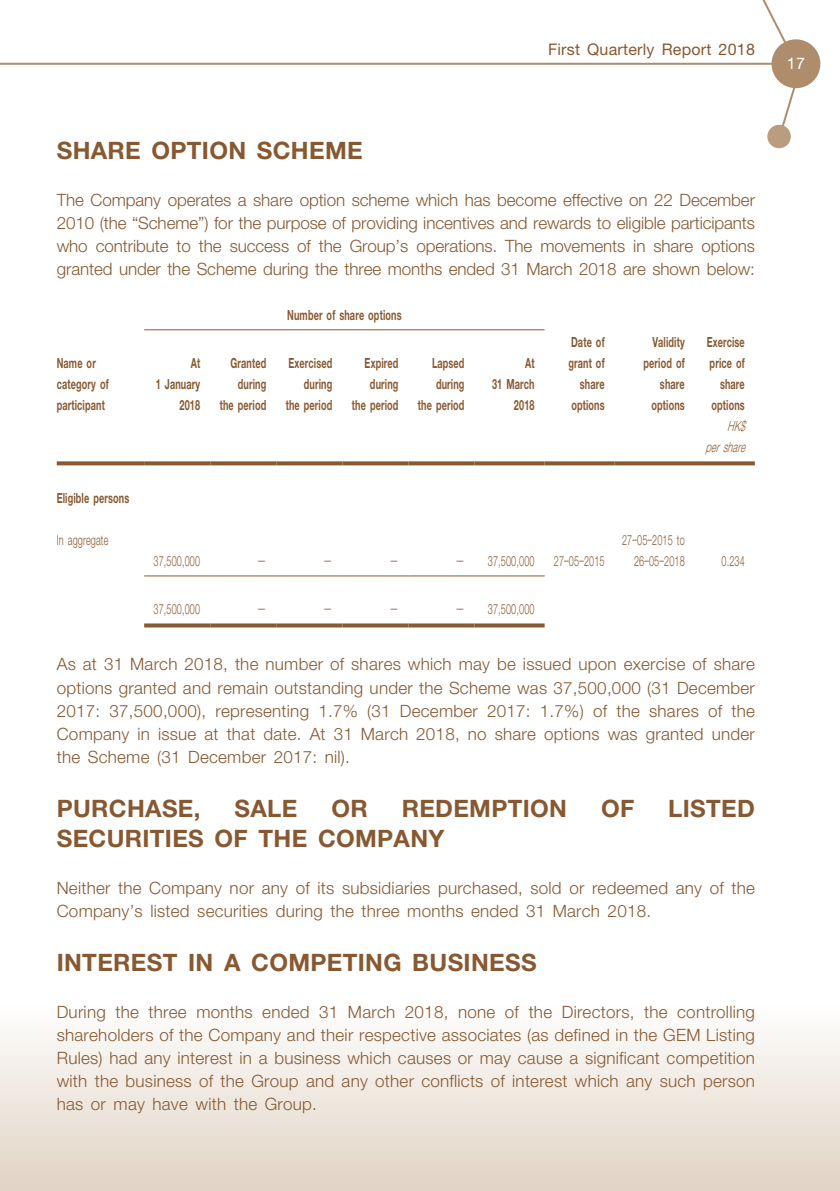
<style>
.page{position:relative;width:840px;height:1191px;background:#fff}
.page>*{position:absolute;margin:0;border:0;box-sizing:border-box;transform-origin:0 0}
._03_H1{font:700 24px "Helvetica Neue LT Std";letter-spacing:.015em;color:#885931}
._11_P0{font:300 17px/23px "Helvetica Neue LT Std";letter-spacing:.015em;color:#885931;text-align:justify}
.t1{font:16px "Helvetica Neue LT Std";letter-spacing:.015em;color:#885931}
.t2{font:16px "Helvetica Neue LT Std";color:#fff}
._02_Note_Text{font:700 14px/21px "Helvetica Neue LT Std";letter-spacing:.015em;color:#885931;text-align:right;scale:.65 1}
._02_Note_Text-2{font:300 14px/21px "Helvetica Neue LT Std";letter-spacing:.015em;color:#885931;text-align:right;scale:.65 1}
._29_Table_Stub__Note{font:700 14px/21px "Helvetica Neue LT Std";letter-spacing:.015em;color:#885931;scale:.65 1}
._02_Note_Text-3{font:italic 300 14px/21px "Helvetica Neue LT Std";color:#885931;text-align:right;scale:.65 1}
._29_Table_Stub__Note-2{font:300 14px "Helvetica Neue LT Std";letter-spacing:.015em;color:#885931;scale:.65 1}
</style>
<div class="page">
<svg style="left:0;top:0;width:786px;height:65px"></svg>
<div style="left:771px;top:39px;width:49px;height:49px;background:#af8d6c;border-radius:50%"></div>
<div style="left:0;top:1002px;width:839px;height:189px;background:linear-gradient(to bottom,#fefefe,#e1d3c4)"></div>
<svg style="left:775px;top:76px;width:25px;height:67px"></svg>
<div style="left:766px;top:125px;width:24px;height:23px;background:#ba9d7f;border-radius:50%"></div>
<hr style="left:144px;top:329px;width:400px;height:1px;background:#885931">
<svg style="left:57px;top:461px;width:87px;height:4px"></svg>
<svg style="left:144px;top:461px;width:66px;height:4px"></svg>
<svg style="left:210px;top:461px;width:66px;height:4px"></svg>
<svg style="left:276px;top:461px;width:66px;height:4px"></svg>
<svg style="left:342px;top:461px;width:66px;height:4px"></svg>
<svg style="left:408px;top:461px;width:66px;height:4px"></svg>
<svg style="left:474px;top:461px;width:70px;height:4px"></svg>
<svg style="left:544px;top:461px;width:70px;height:4px"></svg>
<svg style="left:614px;top:461px;width:140px;height:4px"></svg>
<hr style="left:144px;top:575px;width:66px;height:1px;background:#885931">
<hr style="left:210px;top:575px;width:66px;height:1px;background:#885931">
<hr style="left:276px;top:575px;width:66px;height:1px;background:#885931">
<hr style="left:342px;top:575px;width:66px;height:1px;background:#885931">
<hr style="left:408px;top:575px;width:66px;height:1px;background:#885931">
<hr style="left:474px;top:575px;width:70px;height:1px;background:#885931">
<svg style="left:144px;top:623px;width:66px;height:4px"></svg>
<svg style="left:210px;top:623px;width:66px;height:4px"></svg>
<svg style="left:276px;top:623px;width:66px;height:4px"></svg>
<svg style="left:342px;top:623px;width:66px;height:4px"></svg>
<svg style="left:408px;top:623px;width:66px;height:4px"></svg>
<svg style="left:474px;top:623px;width:70px;height:4px"></svg>
<p class="t1" style="left:547px;top:40px;width:208px">First Quarterly Report 2018</p>
<p class="_03_H1" style="left:57px;top:136px;width:307px">SHARE OPTION SCHEME</p>
<p class="_11_P0" style="left:57px;top:188px;width:699px">The Company operates a share option scheme which has become effective on 22 December 2010 (the “Scheme”) for the purpose of providing incentives and rewards to eligible participants who contribute to the success of the Group’s operations. The movements in share options granted under the Scheme during the three months ended 31 March 2018 are shown below:</p>
<p class="_02_Note_Text" style="left:287px;top:304px;width:177px">Number of share options</p>
<p class="_29_Table_Stub__Note" style="left:57px;top:352px;width:81px">Name or category of participant</p>
<p class="_02_Note_Text" style="left:156px;top:352px;width:70px">At<br>1 January<br>2018</p>
<p class="_02_Note_Text" style="left:219px;top:352px;width:73px">Granted during<br>the period</p>
<p class="_02_Note_Text" style="left:285px;top:352px;width:73px">Exercised during<br>the period</p>
<p class="_02_Note_Text" style="left:351px;top:352px;width:73px">Expired during<br>the period</p>
<p class="_02_Note_Text" style="left:417px;top:352px;width:73px">Lapsed during<br>the period</p>
<p class="_02_Note_Text" style="left:492px;top:352px;width:67px">At<br>31 March<br>2018</p>
<p class="_02_Note_Text" style="left:568px;top:331px;width:57px">Date of grant of share options</p>
<p class="_02_Note_Text" style="left:643px;top:331px;width:65px">Validity period of share options</p>
<p class="_02_Note_Text" style="left:706px;top:331px;width:60px">Exercise price of share options</p>
<p class="_02_Note_Text-3" style="left:705px;top:415px;width:69px">HK$ pershare</p>
<p class="_29_Table_Stub__Note" style="left:57px;top:487px;width:113px">Eligible persons</p>
<p class="_29_Table_Stub__Note-2" style="left:57px;top:532px;width:81px">In aggregate</p>
<p class="_02_Note_Text-2" style="left:153px;top:550px;width:73px">37,500,000</p>
<p class="_02_Note_Text-2" style="left:257px;top:549px;width:16px">—</p>
<p class="_02_Note_Text-2" style="left:323px;top:549px;width:16px">—</p>
<p class="_02_Note_Text-2" style="left:389px;top:549px;width:16px">—</p>
<p class="_02_Note_Text-2" style="left:455px;top:549px;width:16px">—</p>
<p class="_02_Note_Text-2" style="left:487px;top:550px;width:73px">37,500,000</p>
<p class="_02_Note_Text-2" style="left:553px;top:550px;width:80px">27–05–2015</p>
<p class="_02_Note_Text-2" style="left:153px;top:598px;width:73px">37,500,000</p>
<p class="_02_Note_Text-2" style="left:257px;top:597px;width:16px">—</p>
<p class="_02_Note_Text-2" style="left:323px;top:597px;width:16px">—</p>
<p class="_02_Note_Text-2" style="left:389px;top:597px;width:16px">—</p>
<p class="_02_Note_Text-2" style="left:455px;top:597px;width:16px">—</p>
<p class="_02_Note_Text-2" style="left:487px;top:598px;width:73px">37,500,000</p>
<p class="_02_Note_Text-2" style="left:621px;top:529px;width:98px">27–05–2015 to<br>26–05–2018</p>
<p class="_02_Note_Text-2" style="left:721px;top:550px;width:37px">0.234</p>
<p class="_11_P0" style="left:57px;top:652px;width:699px">As at 31 March 2018, the number of shares which may be issued upon exercise of share options granted and remain outstanding under the Scheme was 37,500,000 (31 December 2017: 37,500,000), representing 1.7% (31 December 2017: 1.7%) of the shares of the Company in issue at that date. At 31 March 2018, no share options was granted under the Scheme (31 December 2017: nil).</p>
<p class="_03_H1" style="left:57px;top:793px;width:145px">PURCHASE,</p>
<p class="_03_H1" style="left:234px;top:793px;width:64px">SALE</p>
<p class="_03_H1" style="left:331px;top:793px;width:38px">OR</p>
<p class="_03_H1" style="left:401px;top:793px;width:167px">REDEMPTION</p>
<p class="_03_H1" style="left:600px;top:793px;width:35px">OF</p>
<p class="_03_H1" style="left:668px;top:793px;width:88px">LISTED</p>
<p class="_03_H1" style="left:57px;top:823px;width:389px">SECURITIES OF THE COMPANY</p>
<p class="_11_P0" style="left:57px;top:875px;width:699px">Neither the Company nor any of its subsidiaries purchased, sold or redeemed any of the<br>Company’s listed securities during the three months ended 31 March 2018.</p>
<p class="_03_H1" style="left:57px;top:947px;width:481px">INTEREST IN A COMPETING BUSINESS</p>
<p class="_11_P0" style="left:57px;top:999px;width:699px">During the three months ended 31 March 2018, none of the Directors, the controlling shareholders of the Company and their respective associates (as defined in the GEM Listing Rules) had any interest in a business which causes or may cause a significant competition with the business of the Group and any other conflicts of interest which any such person has or may have with the Group.</p>
<p class="t2" style="left:786px;top:53px;width:20px">17</p>
</div>
